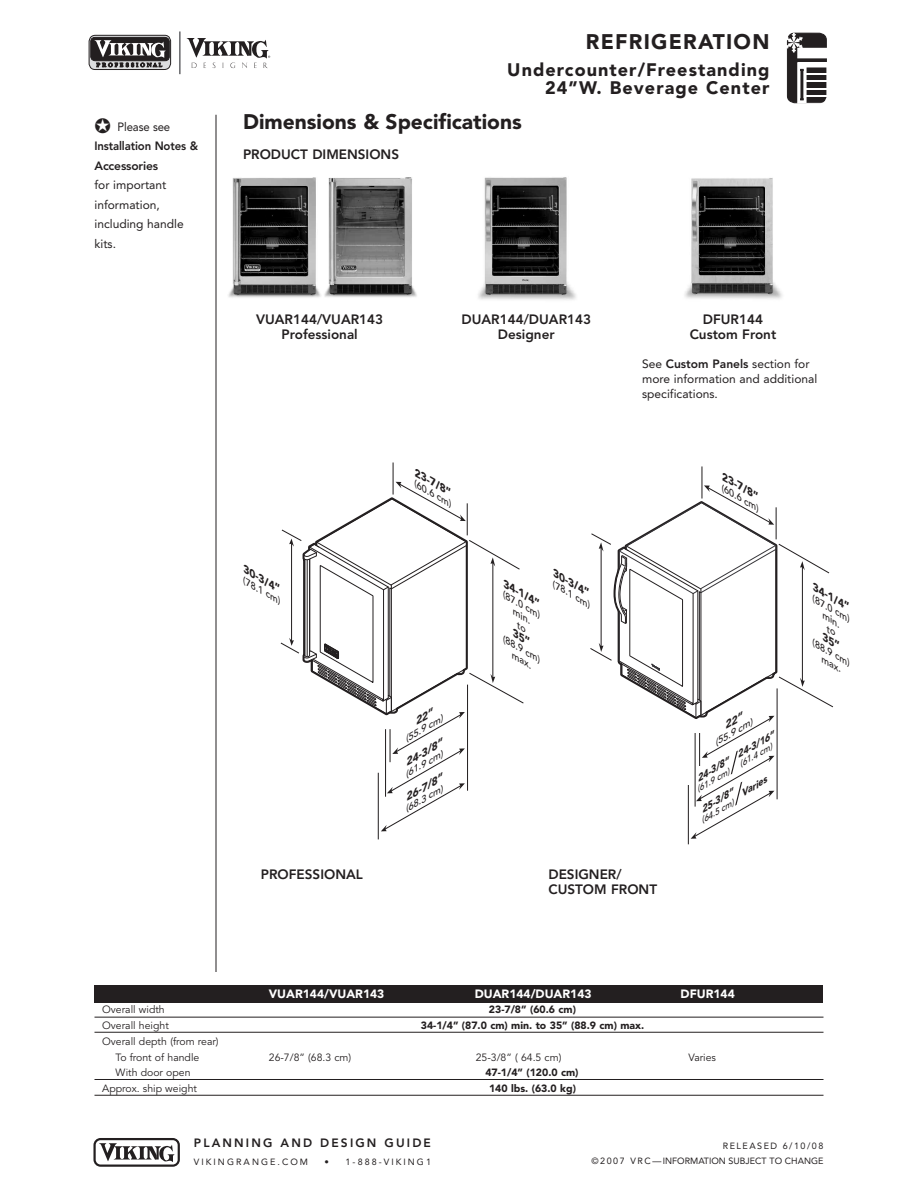
<style>
.page{position:relative;width:918px;height:1188px;background:#fff}
.page>*{position:absolute;margin:0;border:0;box-sizing:border-box;transform-origin:0 0}
.t1{font:900 21px "Avenir";color:#231f20}
.t2{font:900 21px "Avenir";letter-spacing:.06em;color:#231f20}
.t3{font:900 18px/18px "Avenir";letter-spacing:.06em;color:#231f20;text-align:right}
.t4{font:800 13.5px/15px "Avenir";color:#231f20;text-align:center}
.t5{font:12px/19.5px "Avenir";color:#231f20}
.t6{font:800 12px/19.5px "Avenir";letter-spacing:-.01em;color:#231f20;scale:.95 1}
.t7{font:900 12px "Avenir";color:#fff}
.t8{font:800 12px "Avenir";letter-spacing:.175em;color:#231f20}
.t9{font:10.5px/15.8px "Avenir";color:#231f20;text-align:center}
.t10{font:900 10.5px "Avenir";color:#231f20}
.t11{font:italic 900 10.2px "Avenir";color:#231f20;scale:1.15 1}
.t12{font:italic 900 10.05px "Avenir";color:#231f20;scale:1.15 1}
.t13{font:italic 900 9.6px "Avenir";color:#231f20;scale:1.04 1}
.t14{font:italic 500 9px "Avenir";color:#231f20;scale:1.15 1}
.t15{font:9px/15px "Avenir";color:#231f20;text-align:right}
.t16{font:9px "Avenir";letter-spacing:.23em;color:#231f20}
.t17{font:italic 500 8.55px "Avenir";color:#231f20;scale:1.04 1}
.s1{font-weight:400}
.s2{font-weight:800}
</style>
<div class="page">
<hr style="left:216px;top:115px;width:1px;height:857px;background:#231f20">
<hr style="left:179px;top:31px;width:2px;height:43px;background:#6c6d70">
<svg style="left:89px;top:35px;width:82px;height:35px;background:#6d6a6b"></svg>
<svg style="left:187px;top:38px;width:83px;height:30px"></svg>
<svg style="left:786px;top:32px;width:41px;height:71px"></svg>
<hr style="left:806px;top:88px;width:21px;height:2px;background:#fff">
<hr style="left:806px;top:95px;width:22px;height:2px;background:#fff">
<svg style="left:93px;top:1138px;width:87px;height:29px"></svg>
<hr style="left:393px;top:463px;width:1px;height:32px;background:#231f20">
<hr style="left:378px;top:773px;width:1px;height:66px;background:#231f20">
<hr style="left:701px;top:466px;width:1px;height:33px;background:#231f20">
<hr style="left:688px;top:785px;width:1px;height:59px;background:#231f20">
<div style="left:94px;top:985px;width:730px;height:17px;background:#231f20"></div>
<hr style="left:94px;top:1017px;width:730px;height:1px;background:#231f20">
<hr style="left:94px;top:1032px;width:730px;height:1px;background:#231f20">
<hr style="left:94px;top:1079px;width:730px;height:1px;background:#231f20">
<hr style="left:94px;top:1095px;width:730px;height:1px;background:#231f20">
<img style="left:228px;top:177px;width:93px;height:121px">
<svg style="left:324px;top:177px;width:93px;height:120px;background:#868686"></svg>
<img style="left:478px;top:177px;width:98px;height:123px">
<img style="left:684px;top:178px;width:98px;height:121px">
<svg style="left:280px;top:482px;width:244px;height:350px"></svg>
<svg style="left:590px;top:485px;width:243px;height:354px"></svg>
<p class="t6" style="left:94px;top:117px;width:111px">✪ <span class="s1">Please see<br></span>Installation Notes &amp;<br>Accessories</p>
<p class="t5" style="left:94px;top:175px;width:91px">for important information, including handle kits.</p>
<h1 class="t2" style="left:586px;top:29px;width:185px">REFRIGERATION</h1>
<h2 class="t3" style="left:507px;top:60px;width:264px">Undercounter/Freestanding<br>24”W. Beverage Center</h2>
<h1 class="t1" style="left:243px;top:109px;width:280px">Dimensions &amp; Specifications</h1>
<p class="t4" style="left:243px;top:147px;width:158px">PRODUCT DIMENSIONS</p>
<p class="t4" style="left:256px;top:312px;width:129px">VUAR144/VUAR143<br>Professional</p>
<p class="t4" style="left:462px;top:312px;width:131px">DUAR144/DUAR143<br>Designer</p>
<p class="t4" style="left:690px;top:312px;width:88px">DFUR144<br>Custom Front</p>
<p class="t12" style="left:248px;top:564px;width:38px;rotate:30deg">30-3/4”</p>
<p class="t14" style="left:247px;top:576px;width:39px;rotate:30deg">(78.1 cm)</p>
<p class="t5" style="left:642px;top:356px;width:177px;line-height:15px">See <span class="s2">Custom Panels</span> section for more information and additional specifications.</p>
<p class="t12" style="left:419px;top:467px;width:38px;rotate:30deg">23-7/8”</p>
<p class="t14" style="left:419px;top:479px;width:39px;rotate:30deg">(60.6 cm)</p>
<p class="t11" style="left:727px;top:471px;width:38px;rotate:30deg">23-7/8”</p>
<p class="t14" style="left:726px;top:483px;width:39px;rotate:30deg">(60.6 cm)</p>
<p class="t12" style="left:508px;top:578px;width:38px;rotate:30deg">34-1/4”</p>
<p class="t14" style="left:507px;top:590px;width:39px;rotate:30deg">(87.0 cm)</p>
<p class="t14" style="left:517px;top:607px;width:19px;rotate:30deg">min.</p>
<p class="t14" style="left:507px;top:634px;width:39px;rotate:30deg">(88.9 cm)</p>
<p class="t14" style="left:516px;top:651px;width:21px;rotate:30deg">max.</p>
<p class="t11" style="left:558px;top:568px;width:38px;rotate:30deg">30-3/4”</p>
<p class="t14" style="left:557px;top:580px;width:39px;rotate:30deg">(78.1 cm)</p>
<p class="t11" style="left:818px;top:582px;width:38px;rotate:30deg">34-1/4”</p>
<p class="t14" style="left:817px;top:594px;width:39px;rotate:30deg">(87.0 cm)</p>
<p class="t14" style="left:827px;top:611px;width:19px;rotate:30deg">min.</p>
<p class="t14" style="left:817px;top:638px;width:39px;rotate:30deg">(88.9 cm)</p>
<p class="t14" style="left:826px;top:654px;width:21px;rotate:30deg">max.</p>
<p class="t14" style="left:402px;top:735px;width:39px;rotate:-30deg">(55.9 cm)</p>
<p class="t12" style="left:402px;top:758px;width:38px;rotate:-30deg">24-3/8”</p>
<p class="t14" style="left:402px;top:770px;width:39px;rotate:-30deg">(61.9 cm)</p>
<p class="t12" style="left:402px;top:793px;width:38px;rotate:-30deg">26-7/8”</p>
<p class="t14" style="left:402px;top:805px;width:39px;rotate:-30deg">(68.3 cm)</p>
<p class="t14" style="left:712px;top:739px;width:39px;rotate:-30deg">(55.9 cm)</p>
<p class="t13" style="left:734px;top:750px;width:42px;rotate:-30deg">24-3/16”</p>
<p class="t17" style="left:737px;top:760px;width:37px;rotate:-30deg">(61.4 cm)</p>
<p class="t13" style="left:694px;top:774px;width:36px;rotate:-30deg">24-3/8”</p>
<p class="t17" style="left:694px;top:785px;width:37px;rotate:-30deg">(61.9 cm)</p>
<p class="t17" style="left:699px;top:817px;width:75px;rotate:-30deg">(64.5 cm) <sup>Varies</sup></p>
<p class="t13" style="left:698px;top:805px;width:36px;rotate:-30deg">25-3/8”</p>
<p class="t4" style="left:261px;top:867px;width:103px">PROFESSIONAL</p>
<p class="t4" style="left:548px;top:867px;width:110px;text-align:left">DESIGNER/<br>CUSTOM FRONT</p>
<p class="t7" style="left:269px;top:986px;width:117px">VUAR144/VUAR143</p>
<p class="t7" style="left:475px;top:986px;width:118px">DUAR144/DUAR143</p>
<p class="t7" style="left:681px;top:986px;width:56px">DFUR144</p>
<p class="t9" style="left:102px;top:1002px;width:64px">Overall width</p>
<p class="t10" style="left:489px;top:1003px;width:89px">23-7/8” (60.6 cm)</p>
<p class="t9" style="left:102px;top:1018px;width:68px">Overall height</p>
<p class="t10" style="left:421px;top:1019px;width:225px">34-1/4” (87.0 cm) min. to 35” (88.9 cm) max.</p>
<p class="t9" style="left:102px;top:1034px;width:118px">Overall depth (from rear)<br>To front of handle</p>
<p class="t9" style="left:269px;top:1050px;width:84px">26-7/8” (68.3 cm)</p>
<p class="t9" style="left:476px;top:1050px;width:87px">25-3/8” ( 64.5 cm)</p>
<p class="t9" style="left:688px;top:1050px;width:29px">Varies</p>
<p class="t9" style="left:116px;top:1065px;width:77px">With door open</p>
<p class="t10" style="left:485px;top:1066px;width:95px">47-1/4” (120.0 cm)</p>
<p class="t9" style="left:102px;top:1081px;width:96px">Approx. ship weight</p>
<p class="t10" style="left:489px;top:1082px;width:88px">140 lbs. (63.0 kg)</p>
<p class="t8" style="left:194px;top:1136px;width:238px">PLANNING AND DESIGN GUIDE</p>
<p class="t16" style="left:194px;top:1157px;width:116px">VIKINGRANGE.COM</p>
<p class="t16" style="left:325px;top:1157px;width:108px">• 1-888-VIKING1</p>
<p class="t15" style="left:592px;top:1138px;width:233px">RELEASED 6/10/08<br>© 2 0 0 7 V R C — INFORMATION SUBJECT TO CHANGE</p>
</div>
